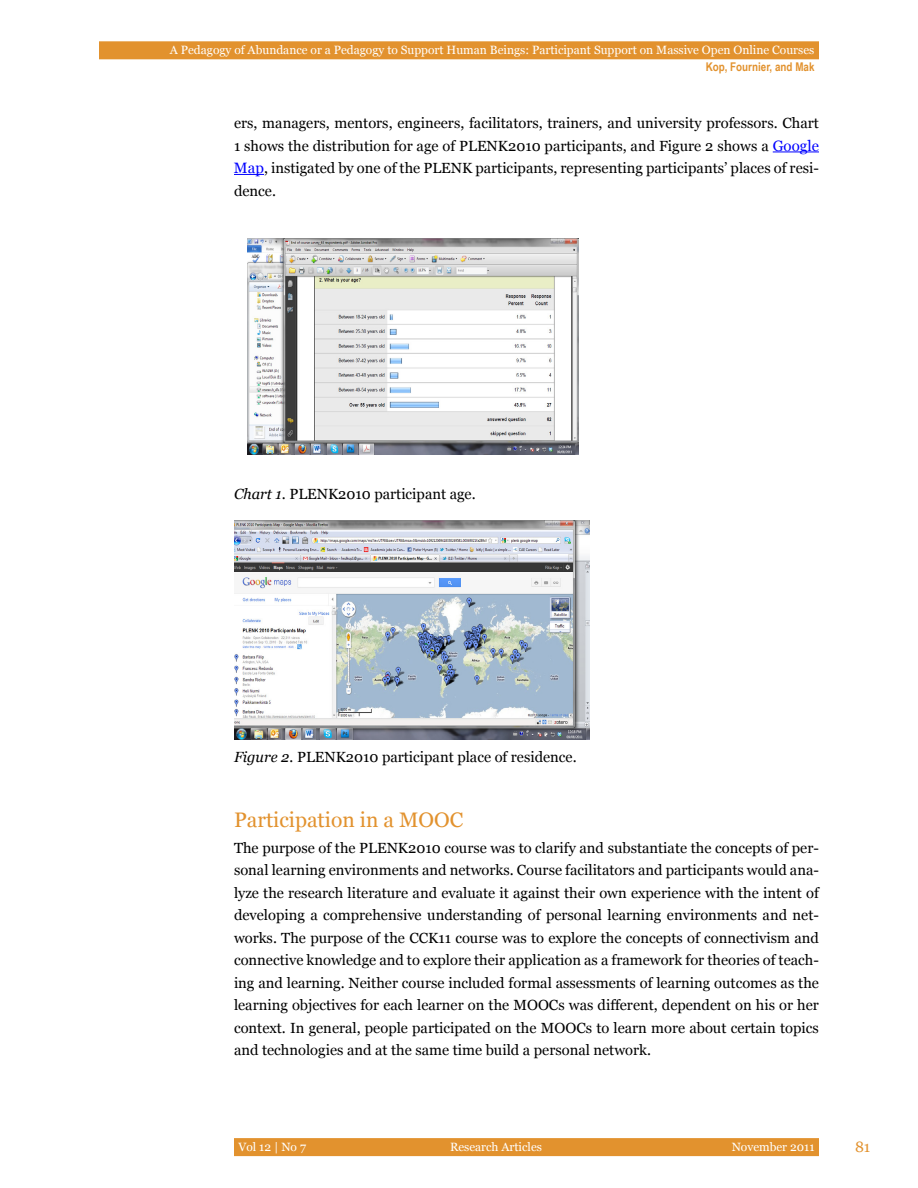
<style>
.page{position:relative;width:918px;height:1188px;background:#fff}
.page>*{position:absolute;margin:0;border:0;box-sizing:border-box;transform-origin:0 0}
.t1{font:21px "Georgia";color:#e2922e}
.t2{font:15px "Georgia";color:#e2922e}
.t3{font:14.7px/22.5px "Georgia";color:#000;text-align:justify}
.t4{font:12px "Georgia";color:#fff}
.t5{font:700 12px "Arial Narrow";color:#e2922e}
.s1{font-size:15px;color:#00f}
.s2{font-style:italic}
</style>
<div class="page">
<div style="left:99px;top:41px;width:720px;height:18px;background:#e2922e"></div>
<div style="left:234px;top:1138px;width:585px;height:18px;background:#e2922e"></div>
<hr style="left:773px;top:152px;width:46px;height:1px;background:#00f">
<hr style="left:234px;top:174px;width:30px;height:1px;background:#00f">
<img style="left:248px;top:239px;width:331px;height:216px">
<img style="left:234px;top:521px;width:355px;height:219px">
<p class="t4" style="left:170px;top:43px;width:646px">A Pedagogy of Abundance or a Pedagogy to Support Human Beings: Participant Support on Massive Open Online Courses</p>
<p class="t5" style="left:706px;top:58px;width:110px">Kop, Fournier, and Mak</p>
<p class="t3" style="left:234px;top:112px;width:587px">ers, managers, mentors, engineers, facilitators, trainers, and university professors. Chart 1 shows the distribution for age of PLENK2010 participants, and Figure 2 shows a <span class="s1">Google Map</span>, instigated by one of the PLENK participants, representing participants’ places of resi&shy;dence.</p>
<p class="t3" style="left:234px;top:483px;width:243px"><span class="s2">Chart 1</span>. PLENK2010 participant age.</p>
<p class="t3" style="left:234px;top:746px;width:344px"><span class="s2">Figure 2.</span> PLENK2010 participant place of residence.</p>
<h1 class="t1" style="left:234px;top:808px;width:231px">Participation in a MOOC</h1>
<p class="t3" style="left:234px;top:836px;width:587px">The purpose of the PLENK2010 course was to clarify and substantiate the concepts of per&shy;sonal learning environments and networks. Course facilitators and participants would ana&shy;lyze the research literature and evaluate it against their own experience with the intent of developing a comprehensive understanding of personal learning environments and net&shy;works. The purpose of the CCK11 course was to explore the concepts of connectivism and connective knowledge and to explore their application as a framework for theories of teach&shy;ing and learning. Neither course included formal assessments of learning outcomes as the learning objectives for each learner on the MOOCs was different, dependent on his or her context. In general, people participated on the MOOCs to learn more about certain topics and technologies and at the same time build a personal network.</p>
<p class="t4" style="left:238px;top:1140px;width:69px">Vol 12 | No 7</p>
<p class="t4" style="left:450px;top:1140px;width:93px">Research Articles</p>
<p class="t4" style="left:732px;top:1140px;width:84px">November 2011</p>
<p class="t2" style="left:855px;top:1138px;width:17px">81</p>
</div>
